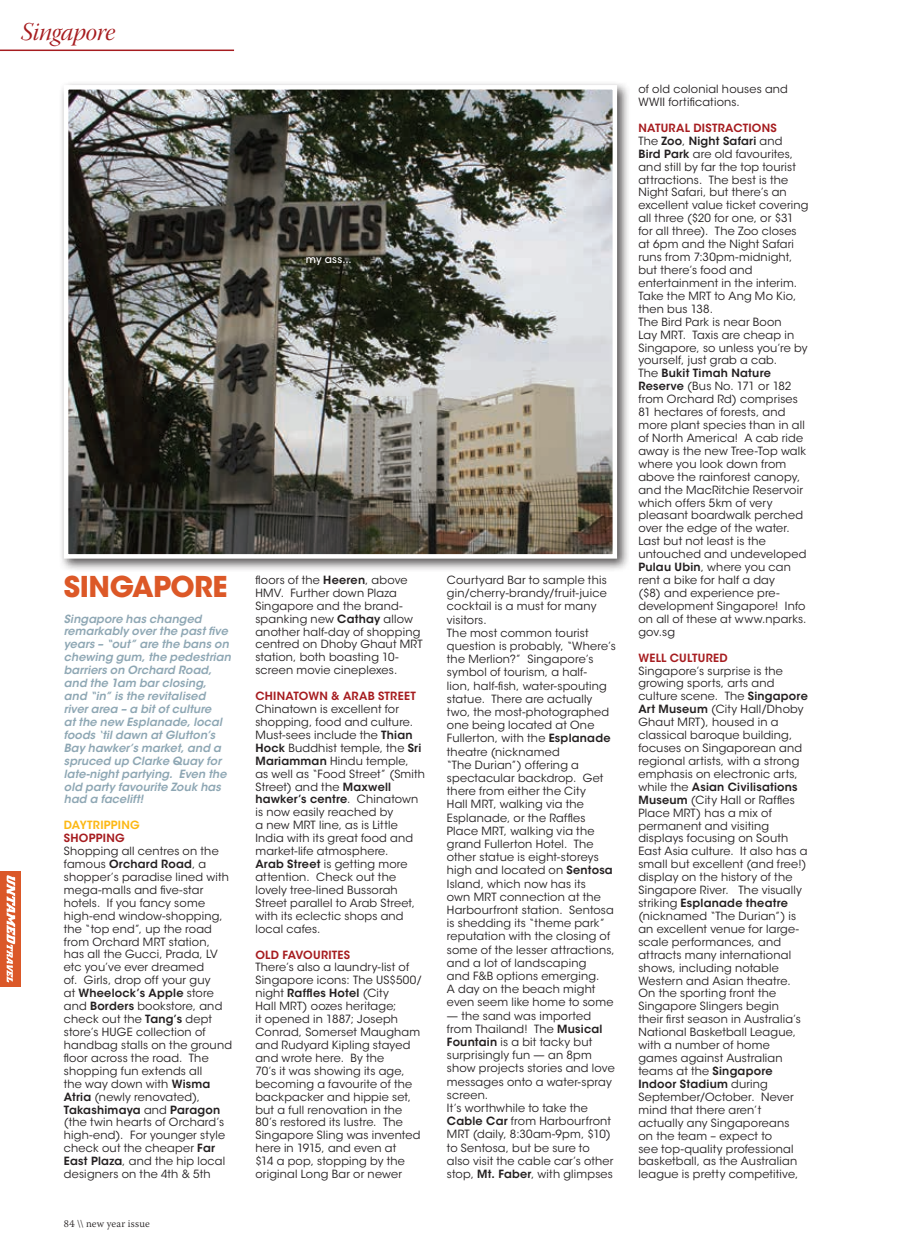
<style>
.page{position:relative;width:915px;height:1242px;background:#fff}
.page>*{position:absolute;margin:0;border:0;box-sizing:border-box;transform-origin:0 0}
.t1{font:700 28.5px "ITC Avant Garde Std";letter-spacing:-.02em;color:#dc5827}
.t2{font:25.5px "Warnock Pro It Disp";letter-spacing:-.01em;color:#a61c1f}
.t3{font:11.25px/12.9px "ITC Avant Garde Std";letter-spacing:.015em;color:#231f20}
.t4{font:italic 600 11.25px/12.9px "ITC Avant Garde Std";letter-spacing:.005em;color:#8ea7b4}
.t5{font:600 11.25px "ITC Avant Garde Std";letter-spacing:.02em;color:#a61c1f}
.t6{font:600 11.25px "ITC Avant Garde Std";letter-spacing:.02em;color:#fcb814}
.t7{font:300 10.5px "Warnock Pro";letter-spacing:.02em;color:#231f20}
.t8{font:500 10.5px "ITC Avant Garde Std";color:#fff}
.s1{font-weight:600}
.s2{font-weight:600;color:#a61c1f}
</style>
<div class="page">
<div style="left:0;top:871px;width:21px;height:115px;background:#db5828"></div>
<svg style="left:7px;top:875px;width:8px;height:107px"></svg>
<hr style="left:0;top:50px;width:234px;height:1px;background:#a61c1f">
<div style="left:59px;top:80px;width:571px;height:492px;background:#231f20;opacity:.75"></div>
<img style="left:69px;top:90px;width:543px;height:463px">
<div style="left:64px;top:85px;width:553px;height:473px;border:4px solid #fff"></div>
<h2 class="t2" style="left:21px;top:18px;width:95px">Singapore</h2>
<h1 class="t1" style="left:64px;top:568px;width:165px">SINGAPORE</h1>
<p class="t4" style="left:64px;top:612px;width:169px">Singapore has changed remarkably over the past five years – “out” are the bans on chewing gum, the pedestrian barriers on Orchard Road, and the 1am bar closing, and “in” is the revitalised river area – a bit of culture<br>at the new Esplanade, local foods ‘til dawn at Glutton’s<br>Bay hawker’s market, and a spruced up Clarke Quay for late-night partying. Even the old party favourite Zouk has had a facelift!</p>
<p class="t6" style="left:64px;top:818px;width:77px">DAYTRIPPING</p>
<p class="t5" style="left:64px;top:831px;width:62px">SHOPPING</p>
<p class="t3" style="left:64px;top:844px;width:170px">Shopping all centres on the famous <span class="s1">Orchard Road</span>, a shopper’s paradise lined with mega-malls and five-star hotels. If you fancy some high-end window-shopping, the “top end”, up the road from Orchard MRT station, has all the Gucci, Prada, LV etc you’ve ever dreamed<br>of. Girls, drop off your guy<br>at <span class="s1">Wheelock’s Apple</span> store and <span class="s1">Borders</span> bookstore, and check out the <span class="s1">Tang’s</span> dept store’s HUGE collection of handbag stalls on the ground floor across the road. The shopping fun extends all<br>the way down with <span class="s1">Wisma<br>Atria</span> (newly renovated),<br><span class="s1">Takashimaya</span> and <span class="s1">Paragon </span>(the twin hearts of Orchard’s high-end). For younger style check out the cheaper <span class="s1">Far<br>East Plaza</span>, and the hip local designers on the 4th &amp; 5th</p>
<p class="t7" style="left:64px;top:1217px;width:87px">84 \\ new year issue</p>
<p class="t8" style="left:306px;top:253px;width:47px">my ass...</p>
<p class="t3" style="left:255px;top:573px;width:169px">floors of the <span class="s1">Heeren</span>, above<br>HMV. Further down Plaza<br>Singapore and the brand&shy;spanking new <span class="s1">Cathay</span> allow another half-day of shopping centred on Dhoby Ghaut MRT station, both boasting 10- screen movie cineplexes.</p>
<p class="t5" style="left:255px;top:689px;width:162px">CHINATOWN &amp; ARAB STREET</p>
<p class="t3" style="left:255px;top:702px;width:171px">Chinatown is excellent for shopping, food and culture.<br>Must-sees include the <span class="s1">Thian<br>Hock</span> Buddhist temple, the <span class="s1">Sri<br>Mariamman</span> Hindu temple,<br>as well as “Food Street” (Smith<br>Street) and the <span class="s1">Maxwell hawker’s centre</span>. Chinatown is now easily reached by<br>a new MRT line, as is Little<br>India with its great food and market-life atmosphere.<br><span class="s1">Arab Street</span> is getting more attention. Check out the lovely tree-lined Bussorah<br>Street parallel to Arab Street, with its eclectic shops and local cafes.</p>
<p class="t5" style="left:255px;top:947px;width:96px">OLD FAVOURITES</p>
<p class="t3" style="left:255px;top:961px;width:168px">There’s also a laundry-list of<br>Singapore icons: The US$500/ night <span class="s1">Raffles Hotel</span> (City<br>Hall MRT) oozes heritage;<br>it opened in 1887; Joseph<br>Conrad, Somerset Maugham and Rudyard Kipling stayed and wrote here. By the<br>70’s it was showing its age, becoming a favourite of the backpacker and hippie set, but a full renovation in the<br>80’s restored its lustre. The<br>Singapore Sling was invented here in 1915, and even at<br>$14 a pop, stopping by the original Long Bar or newer</p>
<p class="t3" style="left:447px;top:573px;width:170px">Courtyard Bar to sample this gin/cherry-brandy/fruit-juice cocktail is a must for many visitors.<br>The most common tourist question is probably, “Where’s the Merlion?” Singapore’s symbol of tourism, a half-<br>lion, half-fish, water-spouting statue. There are actually two, the most-photographed one being located at One<br>Fullerton, with the <span class="s1">Esplanade </span>theatre (nicknamed<br>“The Durian”) offering a spectacular backdrop. Get there from either the City<br>Hall MRT, walking via the<br>Esplanade, or the Raffles<br>Place MRT, walking via the grand Fullerton Hotel. The other statue is eight-storeys high and located on <span class="s1">Sentosa<br></span>Island, which now has its<br>own MRT connection at the<br>Harbourfront station. Sentosa is shedding its “theme park” reputation with the closing of some of the lesser attractions, and a lot of landscaping<br>and F&amp;B options emerging.<br>A day on the beach might even seem like home to some</p>
<p class="t3" style="left:447px;top:1009px;width:169px">— the sand was imported from Thailand! The <span class="s1">Musical<br>Fountain</span> is a bit tacky but surprisingly fun — an 8pm show projects stories and love messages onto a water-spray screen.<br>It’s worthwhile to take the<br><span class="s1">Cable Car</span> from Harbourfront<br>MRT (daily, 8:30am-9pm, $10) to Sentosa, but be sure to also visit the cable car’s other stop, <span class="s1">Mt. Faber</span>, with glimpses</p>
<p class="t3" style="left:638px;top:83px;width:151px">of old colonial houses and<br>WWII fortifications.</p>
<p class="t3" style="left:638px;top:121px;width:171px"><span class="s2">NATURAL DISTRACTIONS<br></span>The <span class="s1">Zoo</span>, <span class="s1">Night Safari</span> and<br><span class="s1">Bird Park</span> are old favourites, and still by far the top tourist attractions. The best is the<br>Night Safari, but there’s an excellent value ticket covering all three ($20 for one, or $31 for all three). The Zoo closes at 6pm and the Night Safari runs from 7:30pm-midnight, but there’s food and entertainment in the interim.<br>Take the MRT to Ang Mo Kio, then bus 138.<br>The Bird Park is near Boon<br>Lay MRT. Taxis are cheap in<br>Singapore, so unless you’re by yourself, just grab a cab.<br>The <span class="s1">Bukit Timah Nature<br>Reserve</span> (Bus No. 171 or 182 from Orchard Rd) comprises<br>81 hectares of forests, and more plant species than in all of North America! A cab ride away is the new Tree-Top walk where you look down from above the rainforest canopy, and the MacRitchie Reservoir which offers 5km of very pleasant boardwalk perched over the edge of the water.<br>Last but not least is the untouched and undeveloped<br><span class="s1">Pulau Ubin</span>, where you can rent a bike for half a day<br>($8) and experience pre&shy;development Singapore! Info on all of these at www.nparks. gov.sg</p>
<p class="t5" style="left:638px;top:650px;width:91px">WELL CULTURED</p>
<p class="t3" style="left:638px;top:664px;width:171px">Singapore’s surprise is the growing sports, arts and culture scene. The <span class="s1">Singapore<br>Art Museum</span> (City Hall/Dhoby<br>Ghaut MRT), housed in a classical baroque building, focuses on Singaporean and regional artists, with a strong emphasis on electronic arts, while the <span class="s1">Asian Civilisations<br>Museum</span> (City Hall or Raffles<br>Place MRT) has a mix of permanent and visiting displays focusing on South<br>East Asia culture. It also has a small but excellent (and free!) display on the history of the<br>Singapore River. The visually striking <span class="s1">Esplanade theatre </span>(nicknamed “The Durian”) is an excellent venue for large&shy;scale performances, and attracts many international shows, including notable<br>Western and Asian theatre.<br>On the sporting front the<br>Singapore Slingers begin<br>their first season in Australia’s<br>National Basketball League, with a number of home games against Australian teams at the <span class="s1">Singapore<br>Indoor Stadium</span> during<br>September/October. Never mind that there aren’t actually any Singaporeans<br>on the team – expect to<br>see top-quality professional basketball, as the Australian league is pretty competitive,</p>
</div>
